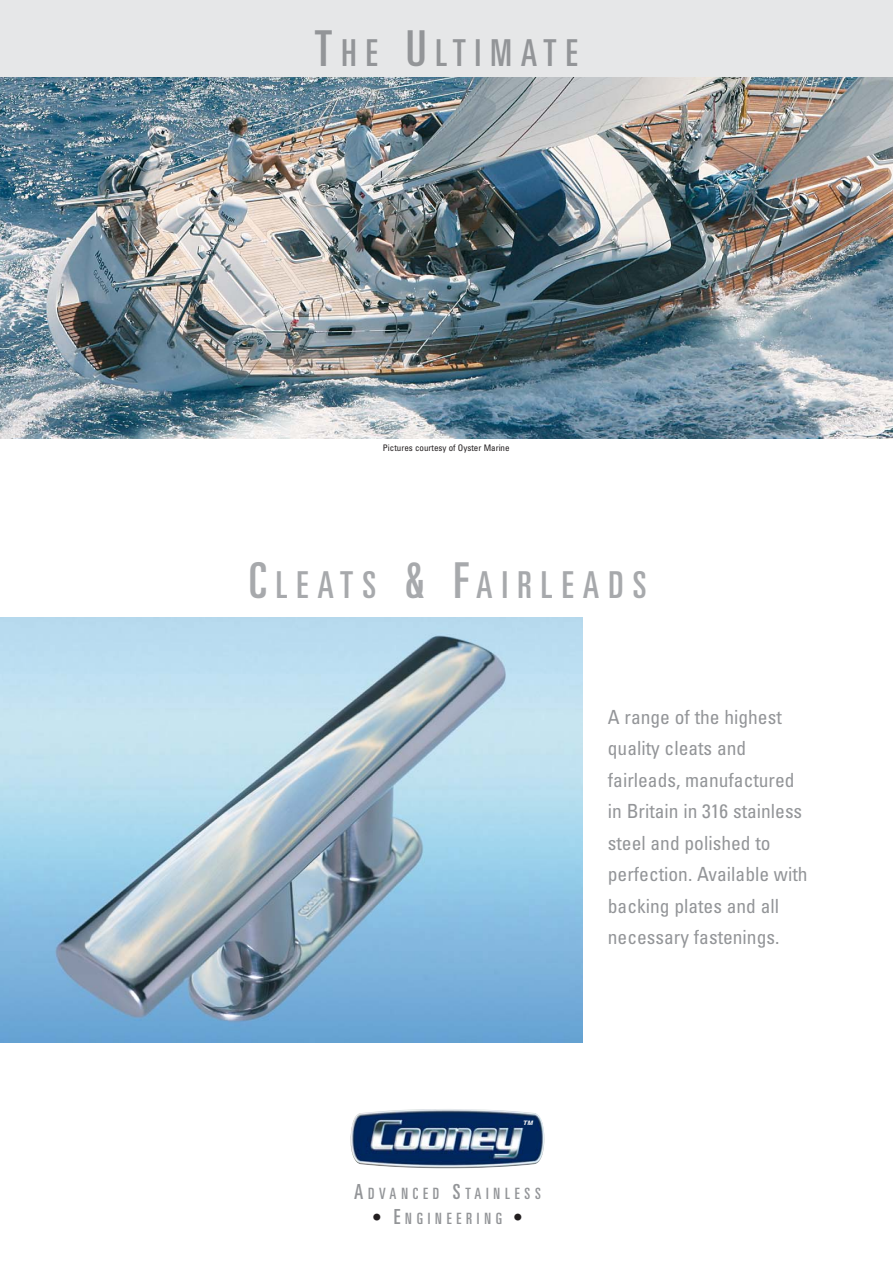
<style>
.page{position:relative;width:893px;height:1263px;background:#fff}
.page>*{position:absolute;margin:0;border:0;box-sizing:border-box;transform-origin:0 0}
.t1{font:ultra-condensed 37.2px "Univers";letter-spacing:.25em;color:#a7a9ac}
.t2{font:ultra-condensed 37.2px "Univers";letter-spacing:.25em;color:#939598}
.t3{font:condensed 19.5px/31.5px "Univers";color:#939598}
.t4{font:ultra-condensed 15.6px "Univers";letter-spacing:.305em;color:#939598}
.t5{font:condensed 9px "Univers";color:#231f20}
.t6{font:italic 700 6.15px "Helvetica";color:#fff;scale:1.1 1}
.s1{font-size:49.5px}
.s2{font-size:20.85px}
.s3{font-size:19.2px;color:#231f20}
</style>
<div class="page">
<div style="left:0;top:1px;width:893px;height:76px;background:#e6e7e8"></div>
<img style="left:0;top:77px;width:893px;height:362px">
<img style="left:0;top:617px;width:582px;height:425px">
<img style="left:350px;top:1109px;width:194px;height:59px">
<h1 class="t2" style="left:315px;top:39px;width:264px"><span class="s1">T</span>HE <span class="s1">U</span>LTIMATE</h1>
<p class="t5" style="left:383px;top:444px;width:128px">Pictures courtesy of Oyster Marine</p>
<h1 class="t1" style="left:249px;top:571px;width:399px"><span class="s1">C</span>LEATS <span class="s1">&amp; F</span>AIRLEADS</h1>
<p class="t3" style="left:608px;top:703px;width:201px">A range of the highest quality cleats and fairleads, manufactured in Britain in 316 stainless steel and polished to perfection. Available with backing plates and all necessary fastenings.</p>
<p class="t6" style="left:523px;top:1121px;width:11px">TM</p>
<p class="t4" style="left:354px;top:1188px;width:188px"><span class="s2">A</span>DVANCED <span class="s2">S</span>TAINLESS</p>
<p class="t4" style="left:372px;top:1213px;width:152px"><span class="s3">•</span> <span class="s2">E</span>NGINEERING <span class="s3">•</span></p>
</div>
